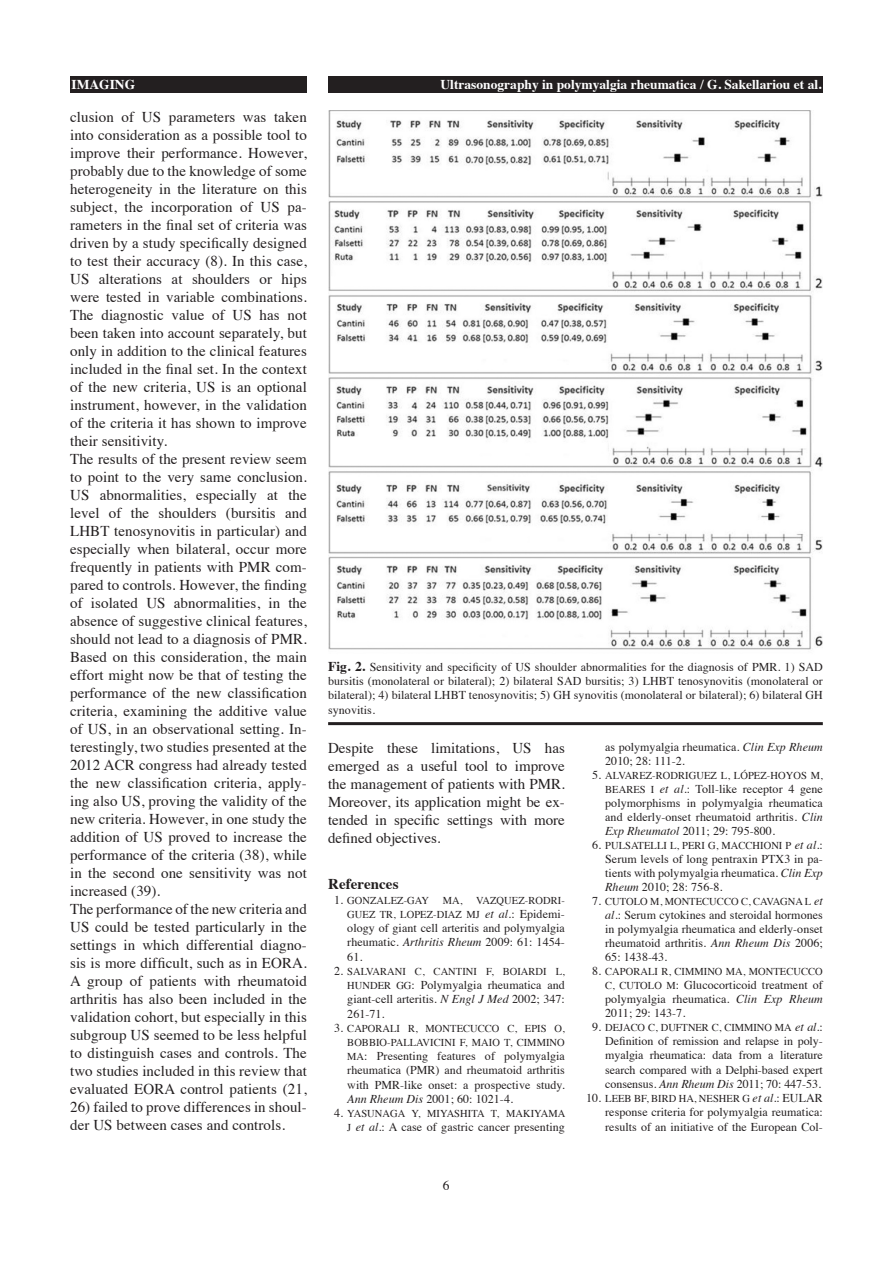
<style>
.page{position:relative;width:893px;height:1263px;background:#fff}
.page>*{position:absolute;margin:0;border:0;box-sizing:border-box;transform-origin:0 0}
.t1{font:15px/18px "Times";letter-spacing:.005em;color:#231f20}
.t2{font:700 15px "Times";letter-spacing:.005em;color:#231f20}
.t3{font:700 13.5px "Times";color:#fff}
.t4{font:13.5px "Times";color:#231f20}
.t5{font:12px/14.2px "Times";letter-spacing:.005em;color:#231f20;text-align:justify}
.t6{font:10.5px/14.2px "Times";letter-spacing:.005em;color:#231f20;text-align:right}
.s1{font-weight:700;font-size:13.5px}
.s2{font-style:italic}
.s3{font-size:12px}
.s4{font-size:10.5px}
.s5{font-style:italic;font-size:12px}
</style>
<div class="page">
<div style="left:328px;top:77px;width:495px;height:16px;background:#231f20"></div>
<div style="left:70px;top:77px;width:237px;height:16px;background:#231f20"></div>
<img style="left:328px;top:111px;width:495px;height:539px">
<hr style="left:328px;top:722px;width:495px;height:3px;background:#231f20">
<p class="t3" style="left:71px;top:71px;width:65px">IMAGING</p>
<p class="t3" style="left:440px;top:71px;width:383px">Ultrasonography in polymyalgia rheumatica / G. Sakellariou et al.</p>
<p class="t1" style="left:70px;top:106px;width:238px">clusion of US parameters was taken into consideration as a possible tool to improve their performance. However, probably due to the knowledge of some heterogeneity in the literature on this subject, the incorporation of US pa&shy;rameters in the final set of criteria was driven by a study specifically designed to test their accuracy (8). In this case, US alterations at shoulders or hips were tested in variable combinations.<br>The diagnostic value of US has not been taken into account separately, but only in addition to the clinical features included in the final set. In the context of the new criteria, US is an optional instrument, however, in the validation of the criteria it has shown to improve their sensitivity.<br>The results of the present review seem to point to the very same conclusion.<br>US abnormalities, especially at the level of the shoulders (bursitis and LHBT tenosynovitis in particular) and especially when bilateral, occur more frequently in patients with PMR com&shy;pared to controls. However, the finding of isolated US abnormalities, in the absence of suggestive clinical features, should not lead to a diagnosis of PMR.<br>Based on this consideration, the main effort might now be that of testing the performance of the new classification criteria, examining the additive value of US, in an observational setting. In&shy;terestingly, two studies presented at the 2012 ACR congress had already tested the new classification criteria, apply&shy;ing also US, proving the validity of the new criteria. However, in one study the addition of US proved to increase the performance of the criteria (38), while in the second one sensitivity was not increased (39).<br>The performance of the new criteria and US could be tested particularly in the settings in which differential diagno&shy;sis is more difficult, such as in EORA.<br>A group of patients with rheumatoid arthritis has also been included in the validation cohort, but especially in this subgroup US seemed to be less helpful to distinguish cases and controls. The two studies included in this review that evaluated EORA control patients (21,</p>
<p class="t1" style="left:70px;top:1096px;width:238px">26) failed to prove differences in shoul&shy;der US between cases and controls.</p>
<p class="t5" style="left:328px;top:659px;width:496px"><span class="s1">Fig. 2.</span> Sensitivity and specificity of US shoulder abnormalities for the diagnosis of PMR. 1) SAD bursitis (monolateral or bilateral); 2) bilateral SAD bursitis; 3) LHBT tenosynovitis (monolateral or bilateral); 4) bilateral LHBT tenosynovitis; 5) GH synovitis (monolateral or bilateral); 6) bilateral GH synovitis.</p>
<p class="t5" style="left:605px;top:738px;width:219px">as polymyalgia rheumatica. <span class="s2">Clin Exp Rheum<br></span>2010; 28: 111-2.</p>
<p class="t6" style="left:592px;top:767px;width:232px"><span class="s3">5.</span> ALVAREZ-RODRIGUEZ L, LÓPEZ-HOYOS M,</p>
<p class="t5" style="left:605px;top:781px;width:219px"><span class="s4">BEARES I</span> <span class="s2">et al.</span>: Toll-like receptor 4 gene polymorphisms in polymyalgia rheumatica and elderly-onset rheumatoid arthritis. <span class="s2">Clin Exp Rheumatol</span> 2011; 29: 795-800.</p>
<p class="t6" style="left:592px;top:837px;width:232px"><span class="s3">6.</span> PULSATELLI L, PERI G, MACCHIONI P <span class="s5">et al.</span><span class="s3">:</span></p>
<p class="t5" style="left:605px;top:851px;width:219px">Serum levels of long pentraxin PTX3 in pa&shy;tients with polymyalgia rheumatica. <span class="s2">Clin Exp Rheum</span> 2010; 28: 756-8.</p>
<p class="t6" style="left:592px;top:893px;width:232px"><span class="s3">7.</span> CUTOLO M, MONTECUCCO C, CAVAGNA L <span class="s5">et</span></p>
<p class="t5" style="left:605px;top:907px;width:219px"><span class="s2">al.</span>: Serum cytokines and steroidal hormones in polymyalgia rheumatica and elderly-onset rheumatoid arthritis. <span class="s2">Ann Rheum Dis</span> 2006; 65: 1438-43.</p>
<p class="t6" style="left:592px;top:963px;width:232px"><span class="s3">8.</span> CAPORALI R, CIMMINO MA, MONTECUCCO</p>
<p class="t5" style="left:605px;top:977px;width:219px"><span class="s4">C, CUTOLO M</span>: Glucocorticoid treatment of polymyalgia rheumatica. <span class="s2">Clin Exp Rheum </span>2011; 29: 143-7.</p>
<p class="t6" style="left:592px;top:1019px;width:232px"><span class="s3">9.</span> DEJACO C, DUFTNER C, CIMMINO MA <span class="s5">et al.</span><span class="s3">:</span></p>
<p class="t5" style="left:605px;top:1033px;width:219px">Definition of remission and relapse in poly&shy;myalgia rheumatica: data from a literature search compared with a Delphi-based expert consensus. <span class="s2">Ann Rheum Dis</span> 2011; 70: 447-53.</p>
<p class="t6" style="left:586px;top:1090px;width:238px"><span class="s3">10.</span> LEEB BF, BIRD HA, NESHER G <span class="s5">et al.</span><span class="s3">: EULAR</span></p>
<p class="t5" style="left:605px;top:1104px;width:219px">response criteria for polymyalgia reumatica: results of an initiative of the European Col-</p>
<p class="t1" style="left:328px;top:737px;width:238px;text-align:justify">Despite these limitations, US has emerged as a useful tool to improve the management of patients with PMR.<br>Moreover, its application might be ex&shy;tended in specific settings with more defined objectives.</p>
<p class="t2" style="left:328px;top:870px;width:72px">References</p>
<p class="t6" style="left:334px;top:892px;width:96px"><span class="s3">1.</span> GONZALEZ-GAY</p>
<p class="t6" style="left:443px;top:892px;width:21px">MA,</p>
<p class="t6" style="left:347px;top:892px;width:219px">VAZQUEZ-RODRI-<br>GUEZ TR, LOPEZ-DIAZ MJ <span class="s5">et al.</span><span class="s3">: Epidemi-</span></p>
<p class="t5" style="left:347px;top:920px;width:219px">ology of giant cell arteritis and polymyalgia rheumatic. <span class="s2">Arthritis Rheum</span> 2009: 61: 1454- 61.</p>
<p class="t6" style="left:334px;top:963px;width:232px"><span class="s3">2.</span> SALVARANI C, CANTINI F, BOIARDI L,</p>
<p class="t5" style="left:347px;top:977px;width:219px"><span class="s4">HUNDER GG</span>: Polymyalgia rheumatica and giant-cell arteritis. <span class="s2">N Engl J Med</span> 2002; 347:<br>261-71.</p>
<p class="t6" style="left:334px;top:1020px;width:232px"><span class="s3">3.</span> CAPORALI R, MONTECUCCO C, EPIS O,<br>BOBBIO-PALLAVICINI F, MAIO T, CIMMINO</p>
<p class="t5" style="left:347px;top:1048px;width:219px"><span class="s4">MA</span>: Presenting features of polymyalgia rheumatica (PMR) and rheumatoid arthritis with PMR-like onset: a prospective study.<br><span class="s2">Ann Rheum Dis</span> 2001; 60: 1021-4.</p>
<p class="t6" style="left:334px;top:1105px;width:233px"><span class="s3">4.</span> YASUNAGA Y, MIYASHITA T, MAKIYAMA</p>
<p class="t5" style="left:347px;top:1119px;width:219px"><span class="s4">J</span> <span class="s2">et al.</span>: A case of gastric cancer presenting</p>
<p class="t4" style="left:443px;top:1172px;width:8px">6</p>
</div>
